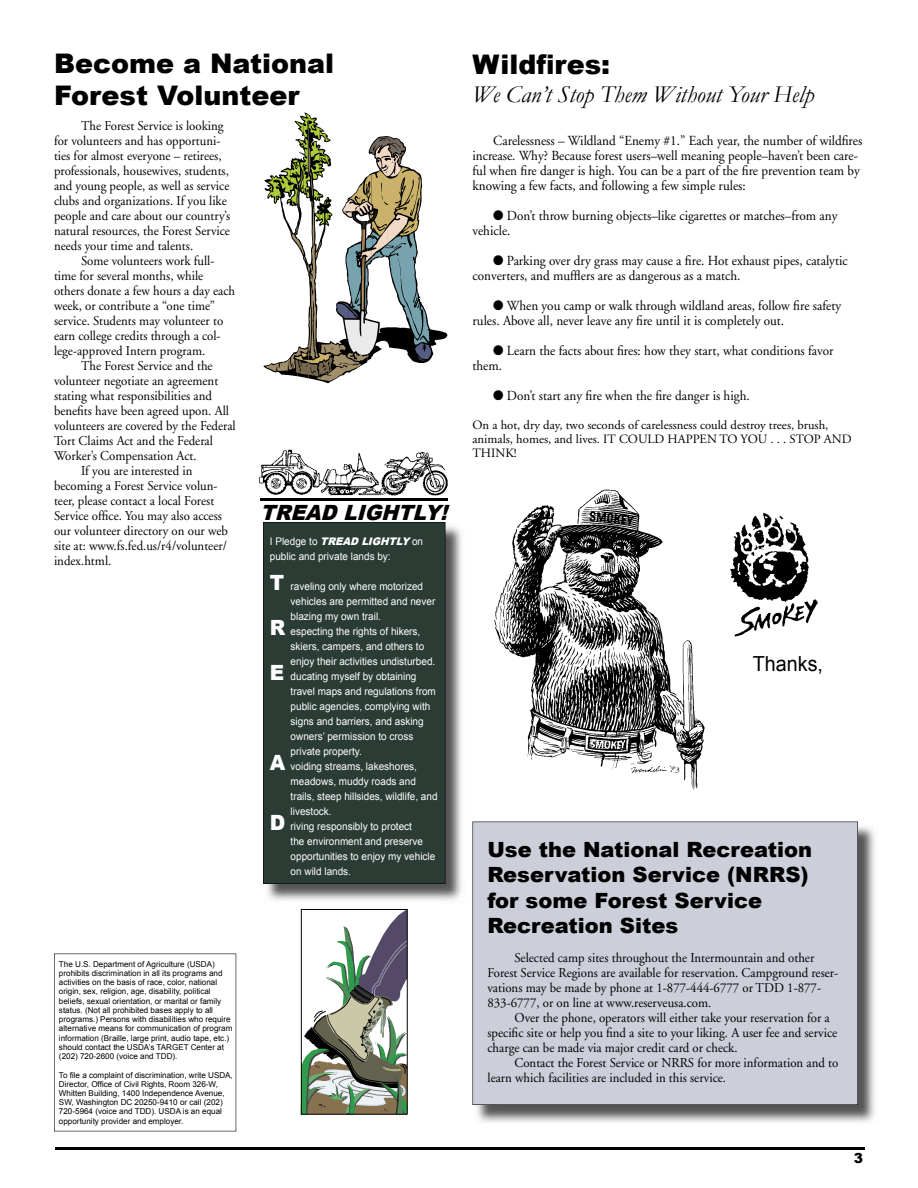
<style>
.page{position:relative;width:918px;height:1188px;background:#fff}
.page>*{position:absolute;margin:0;border:0;box-sizing:border-box;transform-origin:0 0}
.t1{font:900 27px/32.4px "Arial";color:#000}
.t2{font:italic 24.3px "Garamond";color:#000}
.t3{font:900 21px/25.2px "Arial";color:#000}
.t4{font:italic 900 21px "Arial";color:#000;scale:.96 1}
.t5{font:20.85px "Arial";color:#000;scale:.95 1}
.t6{font:13.8px/15px "Adobe Garamond";color:#000;scale:.95 1}
.t7{font:900 13.8px "Arial";color:#000}
.t8{font:13.5px/15px "Adobe Garamond";color:#000;scale:.95 1}
.t9{font:12.75px/13.8px "Adobe Garamond";color:#000}
.t10{font:10.5px/15px "Arial";color:#fff;scale:.95 1}
.t11{font:8.1px/9.3px "Arial";color:#000}
.s1{font-weight:900;font-style:italic}
.s2{font-weight:900;font-size:21px}
.s3{font-size:10.35px}
</style>
<div class="page">
<hr style="left:55px;top:1147px;width:809px;height:2px;background:#000">
<img style="left:477px;top:826px;width:398px;height:297px">
<div style="left:472px;top:822px;width:386px;height:283px;background:#ccced9"></div>
<img style="left:267px;top:526px;width:195px;height:375px">
<div style="left:263px;top:522px;width:183px;height:362px;background:#2a3c34"></div>
<svg style="left:54px;top:954px;width:182px;height:177px"></svg>
<hr style="left:260px;top:498px;width:187px;height:3px;background:#000">
<img style="left:259px;top:449px;width:189px;height:47px">
<svg style="left:303px;top:911px;width:103px;height:202px"></svg>
<div style="left:301px;top:909px;width:107px;height:206px;border:1px solid #000"></div>
<svg style="left:264px;top:112px;width:183px;height:271px"></svg>
<img style="left:741px;top:512px;width:77px;height:123px">
<img style="left:494px;top:489px;width:247px;height:301px">
<h1 class="t1" style="left:54px;top:46px;width:282px">Become a National<br>Forest Volunteer</h1>
<h1 class="t1" style="left:472px;top:48px;width:139px">Wildfires:</h1>
<h2 class="t2" style="left:472px;top:78px;width:343px">We Can’t Stop Them Without Your Help</h2>
<p class="t6" style="left:472px;top:133px;width:412px;text-indent:21px">Carelessness – Wildland “Enemy #1.” Each year, the number of wildfires increase. Why? Because forest users–well meaning people–haven’t been care&shy;ful when fire danger is high. You can be a part of the fire prevention team by knowing a few facts, and following a few simple rules:</p>
<p class="t6" style="left:472px;top:208px;width:386px;text-indent:21px">● Don’t throw burning objects–like cigarettes or matches–from any vehicle.</p>
<p class="t6" style="left:472px;top:253px;width:396px;text-indent:21px">● Parking over dry grass may cause a fire. Hot exhaust pipes, catalytic converters, and mufflers are as dangerous as a match.</p>
<p class="t6" style="left:472px;top:299px;width:390px;text-indent:21px">● When you camp or walk through wildland areas, follow fire safety rules. Above all, never leave any fire until it is completely out.</p>
<p class="t6" style="left:472px;top:344px;width:382px;text-indent:21px">● Learn the facts about fires: how they start, what conditions favor them.</p>
<p class="t6" style="left:493px;top:389px;width:271px">● Don’t start any fire when the fire danger is high.</p>
<p class="t9" style="left:472px;top:418px;width:381px">On a hot, dry day, two seconds of carelessness could destroy trees, brush, animals, homes, and lives. IT COULD HAPPEN TO YOU . . . STOP AND<br>THINK!</p>
<p class="t8" style="left:54px;top:118px;width:187px;text-indent:27px">The Forest Service is looking for volunteers and has opportuni&shy;ties for almost everyone – retirees, professionals, housewives, students, and young people, as well as service clubs and organizations. If you like people and care about our country’s natural resources, the Forest Service needs your time and talents.</p>
<p class="t8" style="left:81px;top:253px;width:142px">Some volunteers work full-</p>
<p class="t8" style="left:54px;top:268px;width:159px">time for several months, while</p>
<p class="t8" style="left:54px;top:283px;width:192px">others donate a few hours a day each</p>
<p class="t8" style="left:54px;top:298px;width:171px">week, or contribute a “one time”</p>
<p class="t8" style="left:54px;top:313px;width:180px">service. Students may volunteer to</p>
<p class="t8" style="left:54px;top:328px;width:177px">earn college credits through a col-</p>
<p class="t8" style="left:54px;top:343px;width:161px">lege-approved Intern program.</p>
<p class="t8" style="left:81px;top:358px;width:140px">The Forest Service and the</p>
<p class="t8" style="left:54px;top:373px;width:174px">volunteer negotiate an agreement</p>
<p class="t8" style="left:54px;top:388px;width:168px">stating what responsibilities and</p>
<p class="t8" style="left:54px;top:403px;width:186px">benefits have been agreed upon. All</p>
<p class="t8" style="left:54px;top:418px;width:193px">volunteers are covered by the Federal</p>
<p class="t8" style="left:54px;top:433px;width:169px">Tort Claims Act and the Federal</p>
<p class="t8" style="left:54px;top:448px;width:152px">Worker’s Compensation Act.</p>
<p class="t8" style="left:81px;top:463px;width:119px">If you are interested in</p>
<p class="t8" style="left:54px;top:478px;width:174px">becoming a Forest Service volun-</p>
<p class="t8" style="left:54px;top:493px;width:170px">teer, please contact a local Forest</p>
<p class="t8" style="left:54px;top:508px;width:178px">Service office. You may also access</p>
<p class="t8" style="left:54px;top:523px;width:185px">our volunteer directory on our web</p>
<p class="t8" style="left:54px;top:538px;width:184px">site at: www.fs.fed.us/r4/volunteer/</p>
<p class="t8" style="left:54px;top:553px;width:62px">index.html.</p>
<h3 class="t4" style="left:260px;top:497px;width:204px">TREAD LIGHTLY!</h3>
<p class="t10" style="left:270px;top:534px;width:163px">I P l e d g e t o <span class="s1">TREAD LIGHTLY</span> o n public and private lands by:</p>
<p class="t10" style="left:270px;top:579px;width:163px"><span class="s2">T</span> raveling only where motorized</p>
<p class="t10" style="left:291px;top:594px;width:154px">vehicles are permitted and never</p>
<p class="t10" style="left:291px;top:609px;width:97px">blazing my own trail.</p>
<p class="t10" style="left:270px;top:624px;width:160px"><span class="s2">R</span> especting the rights of hikers,</p>
<p class="t10" style="left:291px;top:639px;width:142px">skiers, campers, and others to</p>
<p class="t10" style="left:291px;top:654px;width:154px">enjoy their activities undisturbed.</p>
<p class="t10" style="left:270px;top:669px;width:156px"><span class="s2">E</span> ducating myself by obtaining</p>
<p class="t10" style="left:291px;top:684px;width:154px">travel maps and regulations from</p>
<p class="t10" style="left:291px;top:699px;width:149px">public agencies, complying with</p>
<p class="t10" style="left:291px;top:714px;width:142px">signs and barriers, and asking</p>
<p class="t10" style="left:291px;top:729px;width:131px">owners’ permission to cross</p>
<p class="t10" style="left:291px;top:744px;width:77px">private property.</p>
<p class="t10" style="left:270px;top:759px;width:156px"><span class="s2">A</span> <span class="s3">v</span>oiding streams, lakeshores,</p>
<p class="t10" style="left:291px;top:774px;width:133px">meadows, muddy roads and</p>
<p class="t10" style="left:291px;top:789px;width:156px">trails, steep hillsides, wildlife, and</p>
<p class="t10" style="left:291px;top:804px;width:45px">livestock.</p>
<p class="t10" style="left:270px;top:819px;width:151px"><span class="s2">D</span> riving responsibly to protect</p>
<p class="t10" style="left:291px;top:834px;width:141px">the environment and preserve</p>
<p class="t10" style="left:291px;top:849px;width:154px">opportunities to enjoy my vehicle</p>
<p class="t10" style="left:291px;top:864px;width:65px">on wild lands<span class="s3">.</span></p>
<h3 class="t5" style="left:753px;top:650px;width:75px">Thanks,</h3>
<h3 class="t3" style="left:488px;top:836px;width:326px">Use the National Recreation<br>Reservation Service (NRRS) for some Forest Service<br>Recreation Sites</h3>
<p class="t8" style="left:488px;top:950px;width:371px;text-indent:27px">Selected camp sites throughout the Intermountain and other Forest Service Regions are available for reservation. Campground reser&shy;vations may be made by phone at 1-877-444-6777 or TDD 1-877- 833-6777, or on line at www.reserveusa.com.</p>
<p class="t8" style="left:488px;top:1010px;width:370px;text-indent:27px">Over the phone, operators will either take your reservation for a specific site or help you find a site to your liking. A user fee and service charge can be made via major credit card or check.</p>
<p class="t8" style="left:488px;top:1055px;width:371px;text-indent:27px">Contact the Forest Service or NRRS for more information and to learn which facilities are included in this service.</p>
<p class="t11" style="left:59px;top:959px;width:175px">The U.S. Department of Agriculture (USDA) prohibits discrimination in all its programs and activities on the basis of race, color, national origin, sex, religion, age, disability, political beliefs, sexual orientation, or marital or family status. (Not all prohibited bases apply to all programs.) Persons with disabilities who require alternative means for communication of program information (Braille, large print, audio tape, etc.) should contact the USDA’s TARGET Center at (202) 720-2600 (voice and TDD).</p>
<p class="t11" style="left:59px;top:1070px;width:175px">To file a complaint of discrimination, write USDA, Director, Office of Civil Rights, Room 326-W, Whitten Building, 1400 Independence Avenue, SW, Washington DC 20250-9410 or call (202)<br>720-5964 (voice and TDD). USDA is an equal opportunity provider and employer.</p>
<p class="t7" style="left:854px;top:1148px;width:11px">3</p>
</div>
